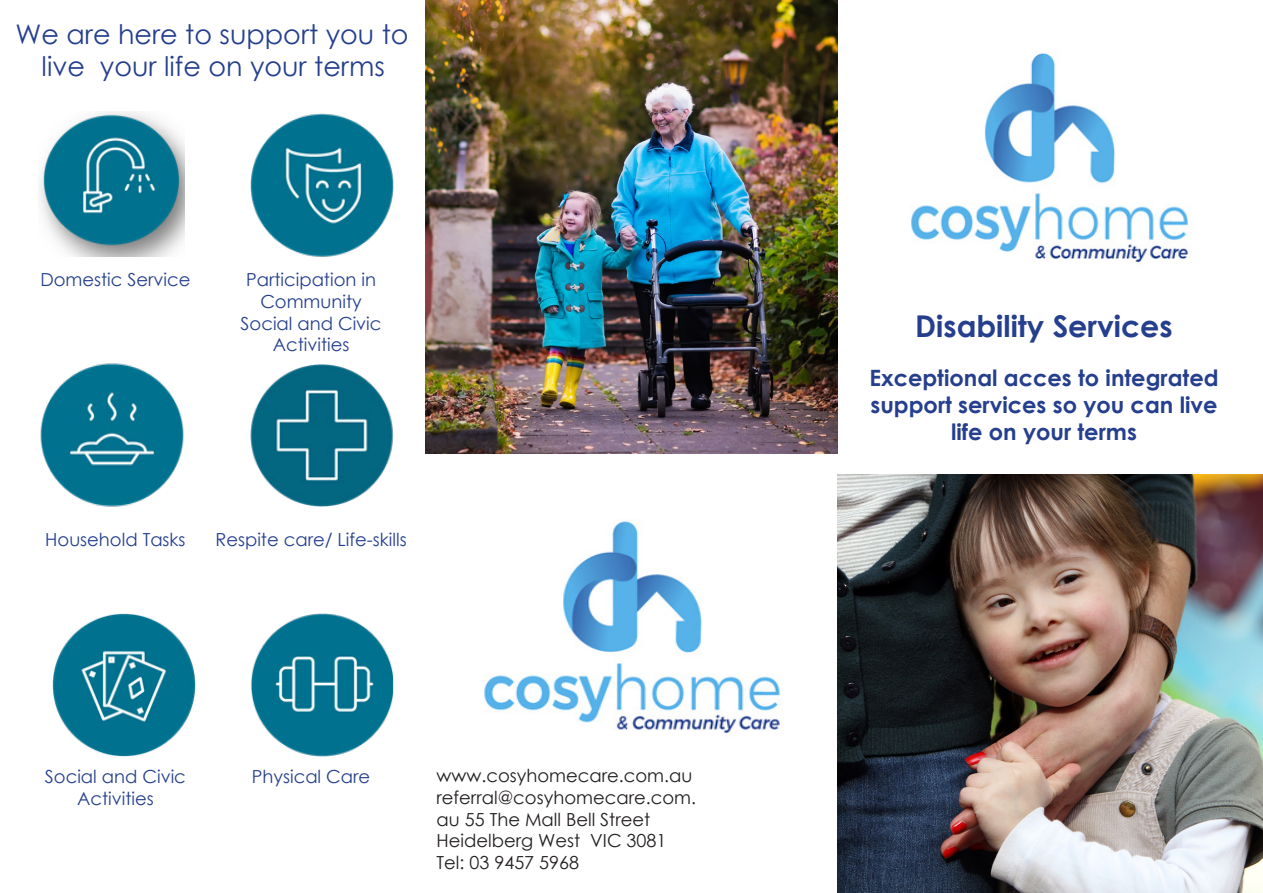
<style>
.page{position:relative;width:1263px;height:893px;background:#fff}
.page>*{position:absolute;margin:0;border:0;box-sizing:border-box;transform-origin:0 0}
.t1{font:700 30px "Century Gothic";color:#253f8e}
.t2{font:27px/32.4px "Century Gothic";color:#253f8e;text-align:center}
.t3{font:700 22.5px/27px "Century Gothic";color:#253f8e;text-align:center}
.t4{font:18px/21.6px "Century Gothic";color:#253f8e;text-align:center}
.t5{font:18px/21.6px "Century Gothic";color:#231f20}
</style>
<div class="page">
<img style="left:911px;top:51px;width:278px;height:212px">
<img style="left:838px;top:474px;width:425px;height:419px">
<img style="left:40px;top:112px;width:144px;height:145px">
<img style="left:250px;top:113px;width:144px;height:144px">
<img style="left:40px;top:363px;width:144px;height:144px">
<img style="left:250px;top:364px;width:143px;height:143px">
<img style="left:52px;top:613px;width:144px;height:144px">
<img style="left:251px;top:613px;width:143px;height:144px">
<img style="left:484px;top:519px;width:298px;height:215px">
<img style="left:425px;top:0;width:413px;height:454px">
<h2 class="t2" style="left:16px;top:17px;width:395px">We are here to support you to live your life on your terms</h2>
<p class="t4" style="left:40px;top:269px;width:152px">Domestic Service</p>
<p class="t4" style="left:241px;top:269px;width:142px">Participation in<br>Community<br>Social and Civic<br>Activities</p>
<p class="t4" style="left:45px;top:528px;width:142px">Household Tasks</p>
<p class="t4" style="left:215px;top:528px;width:193px">Respite care/ Life-skills</p>
<p class="t4" style="left:45px;top:766px;width:142px">Social and Civic<br>Activities</p>
<p class="t4" style="left:252px;top:766px;width:120px">Physical Care</p>
<p class="t5" style="left:436px;top:765px;width:261px">www.cosyhomecare.com.au referral@cosyhomecare.com. au 55 The Mall Bell Street<br>Heidelberg West VIC 3081<br>Tel: 03 9457 5968</p>
<h1 class="t1" style="left:915px;top:303px;width:259px">Disability Services</h1>
<p class="t3" style="left:869px;top:363px;width:351px">Exceptional acces to integrated support services so you can live life on your terms</p>
</div>
